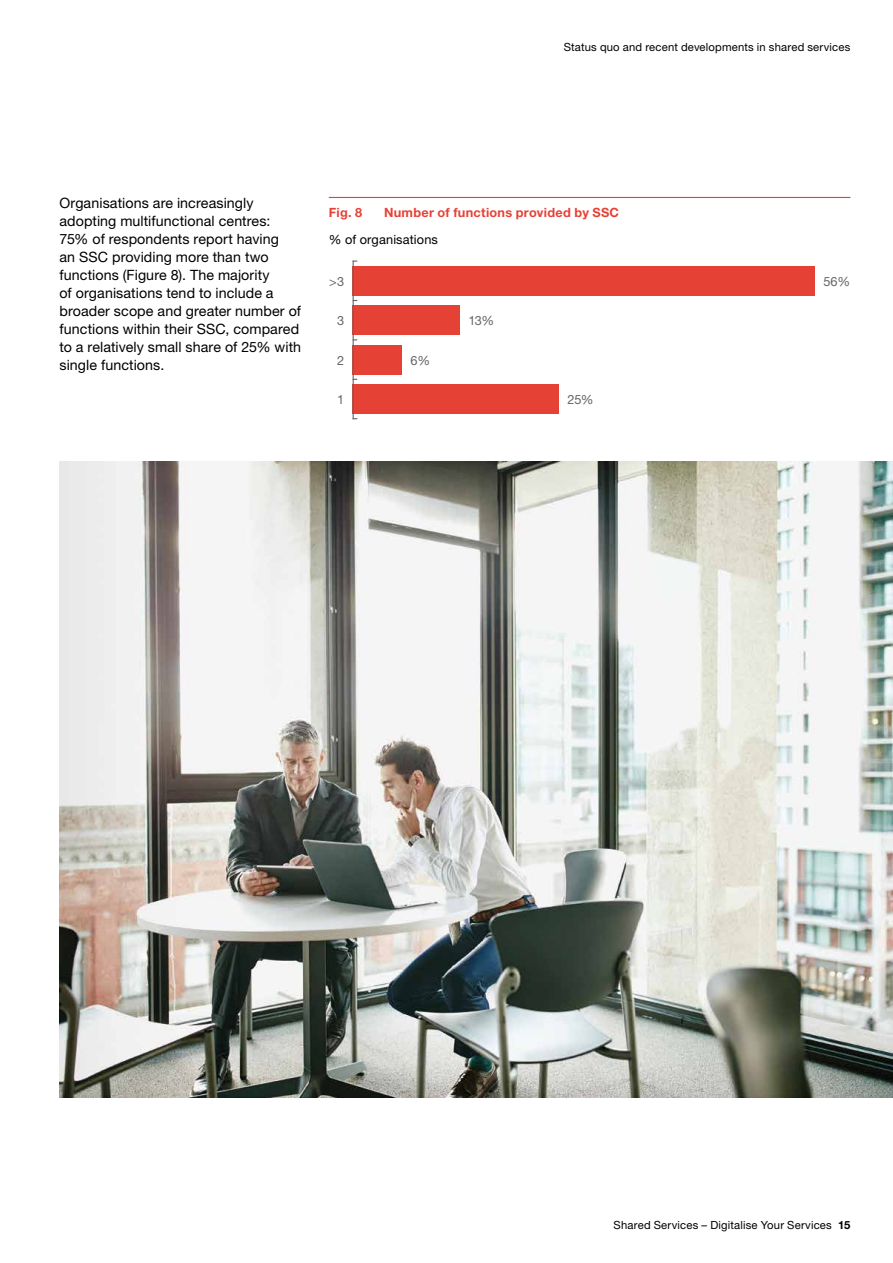
<style>
.page{position:relative;width:893px;height:1263px;background:#fff}
.page>*{position:absolute;margin:0;border:0;box-sizing:border-box;transform-origin:0 0}
.t1{font:14.25px/18px "Helvetica Neue LT";letter-spacing:.005em;color:#000}
.t2{font:700 12.75px "Helvetica Neue LT";letter-spacing:.02em;color:#e64135}
.t3{font:12.75px "Helvetica Neue LT";color:#646567}
.t4{font:12.75px "Helvetica Neue LT";letter-spacing:.01em;color:#000}
.t5{font:11.25px "Helvetica Neue LT";letter-spacing:.015em;color:#000}
.s1{font-weight:700}
</style>
<div class="page">
<hr style="left:329px;top:197px;width:521px;height:1px;background:#e64135">
<div style="left:353px;top:266px;width:462px;height:30px;background:#e64135"></div>
<div style="left:353px;top:305px;width:107px;height:30px;background:#e64135"></div>
<div style="left:353px;top:345px;width:49px;height:29px;background:#e64135"></div>
<div style="left:353px;top:384px;width:206px;height:30px;background:#e64135"></div>
<hr style="left:353px;top:261px;width:1px;height:158px;background:#646567">
<img style="left:60px;top:462px;width:833px;height:635px">
<p class="t5" style="left:564px;top:41px;width:288px">Status quo and recent developments in shared services</p>
<p class="t1" style="left:59px;top:194px;width:243px">Organisations are increasingly adopting multifunctional centres:<br>75% of respondents report having<br>an SSC providing more than two functions (Figure 8). The majority<br>of organisations tend to include a broader scope and greater number of functions within their SSC, compared to a relatively small share of 25% with single functions.</p>
<p class="t2" style="left:329px;top:204px;width:35px">Fig. 8</p>
<p class="t2" style="left:384px;top:204px;width:236px">Number of functions provided by SSC</p>
<p class="t3" style="left:567px;top:392px;width:28px">25%</p>
<p class="t4" style="left:329px;top:231px;width:111px">% of organisations</p>
<p class="t3" style="left:329px;top:274px;width:16px">&gt;3</p>
<p class="t3" style="left:823px;top:274px;width:28px">56%</p>
<p class="t3" style="left:468px;top:313px;width:27px">13%</p>
<p class="t3" style="left:337px;top:313px;width:9px">3</p>
<p class="t3" style="left:411px;top:352px;width:21px">6%</p>
<p class="t3" style="left:337px;top:352px;width:9px">2</p>
<p class="t3" style="left:337px;top:392px;width:9px">1</p>
<p class="t5" style="left:614px;top:1218px;width:238px">Shared Services – Digitalise Your Services <span class="s1">15</span></p>
</div>
